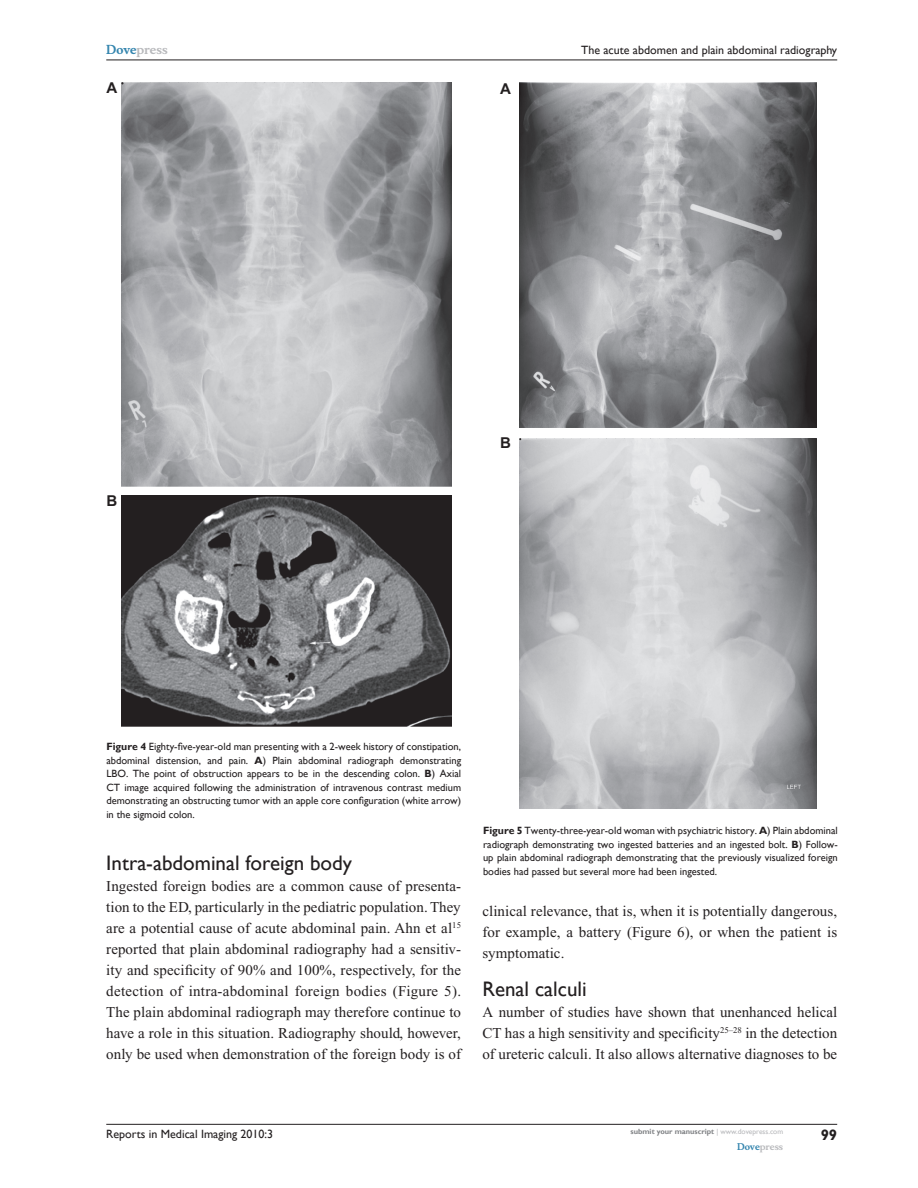
<style>
.page{position:relative;width:918px;height:1188px;background:#fff}
.page>*{position:absolute;margin:0;border:0;box-sizing:border-box;transform-origin:0 0}
.t1{font:21px "Gill Sans";color:#231f20}
.t2{font:15px/21px "Times New Roman";letter-spacing:.005em;color:#231f20;text-align:justify}
.t3{font:700 15px "Arial";color:#231f20}
.t4{font:700 15px "Gill Sans";color:#231f20}
.t5{font:12px "Gill Sans";color:#231f20}
.t6{font:700 12px "Musee";color:#b8b9bc}
.t7{font:10.5px/13.5px "Gill Sans";color:#231f20;text-align:justify}
.t8{font:700 9px "Musee";color:#b8b9bc}
.t9{font:700 7.5px "Gill Sans";color:#808285}
.s1{color:#3485ae}
.s2{font-weight:700}
.s3{font-weight:400;color:#b8b9bc}
</style>
<div class="page">
<hr style="left:106px;top:1124px;width:731px;height:1px;background:#231f20">
<hr style="left:106px;top:60px;width:731px;height:1px;background:#231f20">
<img style="left:121px;top:82px;width:331px;height:404px">
<img style="left:121px;top:495px;width:331px;height:231px">
<img style="left:519px;top:439px;width:298px;height:370px">
<img style="left:519px;top:83px;width:298px;height:345px">
<p class="t6" style="left:106px;top:43px;width:63px"><span class="s1">Dove</span>press</p>
<p class="t3" style="left:106px;top:79px;width:12px">A</p>
<p class="t3" style="left:500px;top:80px;width:12px">A</p>
<p class="t5" style="left:581px;top:43px;width:258px">The acute abdomen and plain abdominal radiography</p>
<p class="t3" style="left:106px;top:492px;width:12px">B</p>
<p class="t3" style="left:500px;top:434px;width:12px">B</p>
<p class="t7" style="left:106px;top:740px;width:356px"><span class="s2">Figure 4</span> Eighty-five-year-old man presenting with a 2-week history of constipation, abdominal distension, and pain. <span class="s2">A</span>) Plain abdominal radiograph demonstrating LBO. The point of obstruction appears to be in the descending colon. <span class="s2">B</span>) Axial CT image acquired following the administration of intravenous contrast medium demonstrating an obstructing tumor with an apple core configuration (white arrow) in the sigmoid colon.</p>
<h1 class="t1" style="left:106px;top:850px;width:247px">Intra-abdominal foreign body</h1>
<p class="t2" style="left:106px;top:875px;width:356px">Ingested foreign bodies are a common cause of presenta&shy;tion to the ED, particularly in the pediatric population. They are a potential cause of acute abdominal pain. Ahn et al<sup>15 </sup>reported that plain abdominal radiography had a sensitiv&shy;ity and specificity of 90% and 100%, respectively, for the detection of intra-abdominal foreign bodies (Figure 5).<br>The plain abdominal radiograph may therefore continue to have a role in this situation. Radiography should, however, only be used when demonstration of the foreign body is of</p>
<p class="t7" style="left:483px;top:824px;width:356px"><span class="s2">Figure 5</span> Twenty-three-year-old woman with psychiatric history. <span class="s2">A</span>) Plain abdominal radiograph demonstrating two ingested batteries and an ingested bolt. <span class="s2">B</span>) Follow&shy;up plain abdominal radiograph demonstrating that the previously visualized foreign bodies had passed but several more had been ingested.</p>
<p class="t2" style="left:482px;top:901px;width:356px">clinical relevance, that is, when it is potentially dangerous, for example, a battery (Figure 6), or when the patient is symptomatic.</p>
<h1 class="t1" style="left:482px;top:976px;width:106px">Renal calculi</h1>
<p class="t2" style="left:482px;top:1001px;width:356px">A number of studies have shown that unenhanced helical CT has a high sensitivity and specificity<sup>25–28</sup> in the detection of ureteric calculi. It also allows alternative diagnoses to be</p>
<p class="t5" style="left:106px;top:1127px;width:168px">Reports in Medical Imaging 2010:3</p>
<p class="t9" style="left:631px;top:1127px;width:154px">submit your manuscript <span class="s3">| www.dovepress.com</span></p>
<p class="t8" style="left:737px;top:1141px;width:48px"><span class="s1">Dove</span>press</p>
<p class="t4" style="left:821px;top:1126px;width:18px">99</p>
</div>
